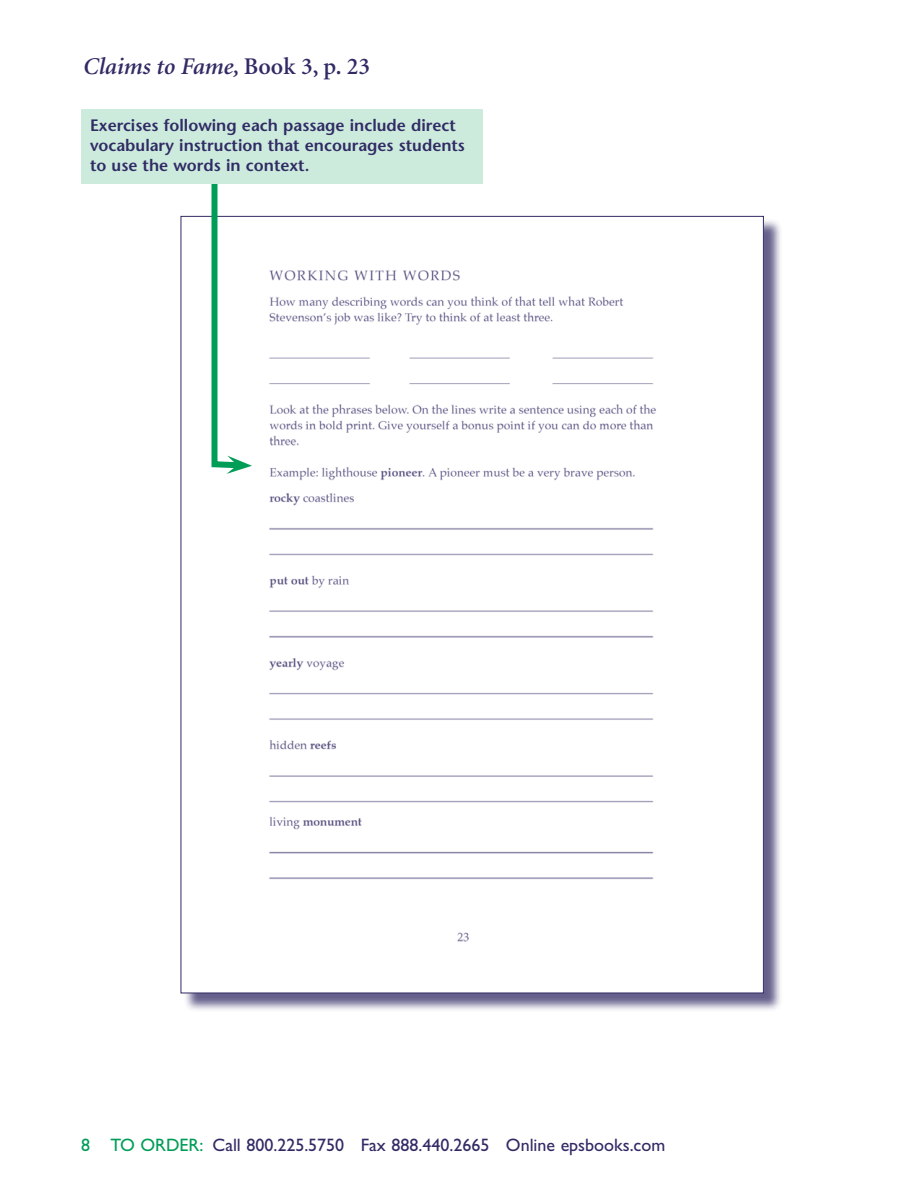
<style>
.page{position:relative;width:918px;height:1188px;background:#fff}
.page>*{position:absolute;margin:0;border:0;box-sizing:border-box;transform-origin:0 0}
.t1{font:italic 600 24px "Minion";color:#312b65}
.t2{font:18px "Gill Sans";color:#312b65}
.t3{font:600 16.5px/19.8px "Stone Sans";color:#312b65}
.s1{font-style:normal}
.s2{color:#009d57}
</style>
<div class="page">
<div style="left:183px;top:218px;width:599px;height:794px;background:#312b65;opacity:.75"></div>
<img style="left:183px;top:218px;width:579px;height:773px">
<svg style="left:208px;top:184px;width:44px;height:290px"></svg>
<div style="left:81px;top:110px;width:401px;height:74px;background:#ccebdd"></div>
<h1 class="t1" style="left:82px;top:54px;width:289px">Claims to Fame, <span class="s1">Book 3, p. 23</span></h1>
<p class="t3" style="left:90px;top:115px;width:377px">Exercises following each passage include direct vocabulary instruction that encourages students to use the words in context.</p>
<p class="t2" style="left:81px;top:1134px;width:586px"><span class="s2">8 TO ORDER:</span> Call 800.225.5750 Fax 888.440.2665 Online epsbooks.com</p>
</div>
